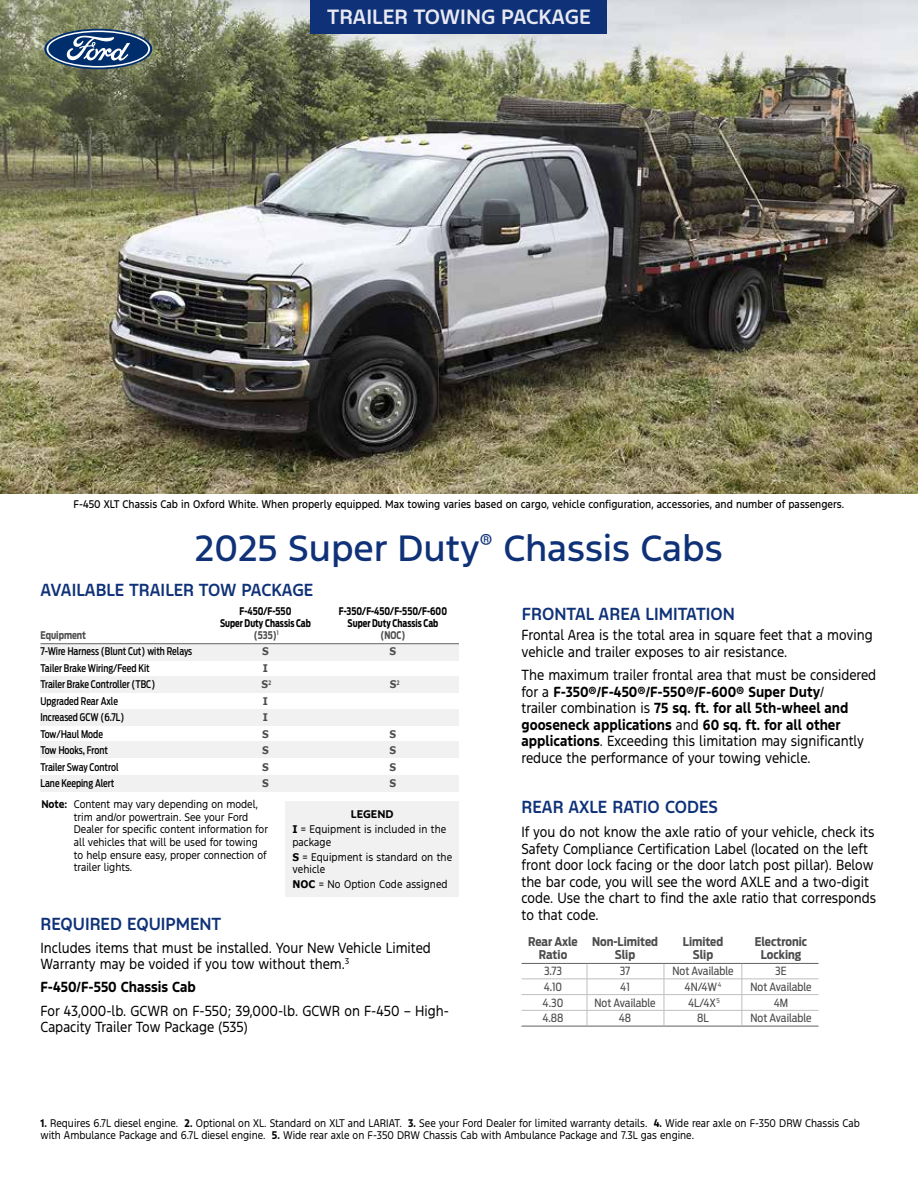
<style>
.page{position:relative;width:918px;height:1188px;background:#fff}
.page>*{position:absolute;margin:0;border:0;box-sizing:border-box;transform-origin:0 0}
.t1{font:34.5px "Ford F 1 Medium";color:#0e3178}
.t2{font:19.5px "Ford F 1 Semibold";color:#e9e9f2}
.t3{font:16.5px "Ford F 1 Semibold";color:#0e3178;scale:.95 1}
.t4{font:13.8px/16.5px "Ford F 1 Regular";color:#000;scale:.9 1}
.t5{font:13.8px/16.5px "Ford F 1 Bold";color:#000;scale:.9 1}
.t6{font:700 12px "Antenna Cond";color:#4d4d4f}
.t7{font:11.25px "Antenna Cond";color:#4d4d4f}
.t8{font:10.5px/12.6px "Ford F 1 Regular";color:#000;scale:.9 1}
.t9{font:500 10.5px "Antenna Cond";color:#000;scale:.9 1}
.t10{font:10.5px "Ford F 1 Medium";color:#000;scale:.9 1}
.t11{font:700 10.5px "Antenna Cond";color:#000;scale:.85 1}
.t12{font:700 10.5px "Verdana";color:#4d4d4f;scale:.9 1}
.t13{font:700 10.5px "Antenna Cond";color:#4d4d4f;scale:.85 1}
.t14{font:700 10.5px "Antenna Cond";color:#4d4d4f;scale:.9 1}
.t15{font:10.5px "Ford F 1 Bold";letter-spacing:.01em;color:#000}
.s1{font-family:"Ford F 1 Bold"}
.s2{font-family:"Ford F 1 Regular"}
.s3{font-family:"Verdana";font-weight:700}
</style>
<div class="page">
<img style="left:0;top:0;width:918px;height:494px">
<div style="left:310px;top:0;width:298px;height:34px;background:#0e3178"></div>
<div style="left:40px;top:742px;width:419px;height:16px;background:#f1f1f2"></div>
<div style="left:40px;top:775px;width:419px;height:16px;background:#f1f1f2"></div>
<div style="left:40px;top:709px;width:419px;height:16px;background:#f1f1f2"></div>
<div style="left:40px;top:676px;width:419px;height:17px;background:#f1f1f2"></div>
<div style="left:40px;top:644px;width:419px;height:17px;background:#f1f1f2"></div>
<hr style="left:40px;top:643px;width:419px;height:1px;background:#616262">
<div style="left:286px;top:802px;width:173px;height:95px;background:#f1f1f2"></div>
<hr style="left:522px;top:963px;width:297px;height:1px;background:#616162">
<hr style="left:522px;top:979px;width:297px;height:1px;background:#c1bebe">
<hr style="left:522px;top:994px;width:297px;height:1px;background:#c1bebe">
<hr style="left:522px;top:1010px;width:297px;height:1px;background:#c1bebe">
<hr style="left:522px;top:1026px;width:297px;height:1px;background:#616162">
<hr style="left:664px;top:964px;width:1px;height:62px;background:#bcbec0">
<hr style="left:587px;top:964px;width:1px;height:62px;background:#c1bebe">
<hr style="left:742px;top:964px;width:1px;height:62px;background:#c1bebe">
<svg style="left:44px;top:29px;width:108px;height:40px"></svg>
<svg style="left:47px;top:31px;width:103px;height:37px;background:#4e6b8e"></svg>
<h2 class="t2" style="left:327px;top:4px;width:265px">TRAILER TOWING PACKAGE</h2>
<p class="t10" style="left:74px;top:497px;width:858px">F-450 XLT Chassis Cab in Oxford White. When properly equipped. Max towing varies based on cargo, vehicle configuration, accessories, and number of passengers.</p>
<h1 class="t1" style="left:195px;top:525px;width:529px">2025 Super Duty<sup>®</sup> Chassis Cabs</h1>
<p class="t3" style="left:40px;top:579px;width:289px">AVAILABLE TRAILER TOW PACKAGE</p>
<p class="t11" style="left:240px;top:605px;width:62px">F-450/F-550</p>
<p class="t11" style="left:339px;top:605px;width:129px">F-350/F-450/F-550/F-600</p>
<p class="t11" style="left:220px;top:617px;width:108px">Super Duty Chassis Cab</p>
<p class="t11" style="left:348px;top:617px;width:108px">Super Duty Chassis Cab</p>
<p class="t14" style="left:40px;top:629px;width:52px">Equipment</p>
<p class="t13" style="left:254px;top:629px;width:31px">(535)<sup>1</sup></p>
<p class="t13" style="left:381px;top:629px;width:31px">(NOC)</p>
<p class="t9" style="left:40px;top:645px;width:170px">7-Wire Harness (Blunt Cut) with Relays</p>
<p class="t12" style="left:262px;top:644px;width:9px">S</p>
<p class="t12" style="left:390px;top:644px;width:9px">S</p>
<p class="t9" style="left:40px;top:662px;width:123px">Tailer Brake Wiring/Feed Kit</p>
<p class="t12" style="left:263px;top:661px;width:7px">I</p>
<p class="t9" style="left:40px;top:678px;width:129px">Trailer Brake Controller (TBC)</p>
<p class="t12" style="left:261px;top:677px;width:13px">S<sup>2</sup></p>
<p class="t12" style="left:390px;top:677px;width:13px">S<sup>2</sup></p>
<p class="t9" style="left:40px;top:695px;width:88px">Upgraded Rear Axle</p>
<p class="t12" style="left:263px;top:694px;width:7px">I</p>
<p class="t9" style="left:40px;top:711px;width:95px">Increased GCW (6.7L)</p>
<p class="t12" style="left:263px;top:710px;width:7px">I</p>
<p class="t9" style="left:40px;top:728px;width:71px">Tow/Haul Mode</p>
<p class="t12" style="left:262px;top:727px;width:9px">S</p>
<p class="t12" style="left:390px;top:727px;width:9px">S</p>
<p class="t9" style="left:40px;top:744px;width:77px">Tow Hooks, Front</p>
<p class="t12" style="left:262px;top:743px;width:9px">S</p>
<p class="t12" style="left:390px;top:743px;width:9px">S</p>
<p class="t9" style="left:40px;top:761px;width:88px">Trailer Sway Control</p>
<p class="t12" style="left:262px;top:760px;width:9px">S</p>
<p class="t12" style="left:390px;top:760px;width:9px">S</p>
<p class="t9" style="left:40px;top:777px;width:84px">Lane Keeping Alert</p>
<p class="t12" style="left:262px;top:776px;width:9px">S</p>
<p class="t12" style="left:390px;top:776px;width:9px">S</p>
<p class="t8" style="left:74px;top:798px;width:217px;text-indent:-32px"><span class="s1">Note:</span> Content may vary depending on model, trim and/or powertrain. See your Ford Dealer for specific content information for all vehicles that will be used for towing to help ensure easy, proper connection of trailer lights.</p>
<p class="t15" style="left:351px;top:807px;width:44px">LEGEND</p>
<p class="t3" style="left:522px;top:602px;width:226px">FRONTAL AREA LIMITATION</p>
<p class="t4" style="left:522px;top:627px;width:392px">Frontal Area is the total area in square feet that a moving vehicle and trailer exposes to air resistance.</p>
<p class="t4" style="left:522px;top:667px;width:396px">The maximum trailer frontal area that must be considered</p>
<p class="t5" style="left:522px;top:683px;width:365px"><span class="s2">for a</span> F-350®/F-450®/F-550®/F-600® Super Duty<span class="s2">/ trailer combination is</span> 75 sq. ft. for all 5th-wheel and gooseneck applications <span class="s2">and</span> 60 sq. ft. for all other</p>
<p class="t4" style="left:522px;top:733px;width:382px"><span class="s1">applications</span>. Exceeding this limitation may significantly reduce the performance of your towing vehicle.</p>
<p class="t3" style="left:522px;top:796px;width:208px">REAR AXLE RATIO CODES</p>
<p class="t4" style="left:522px;top:824px;width:395px">If you do not know the axle ratio of your vehicle, check its Safety Compliance Certification Label (located on the left front door lock facing or the door latch post pillar). Below the bar code, you will see the word AXLE and a two-digit code. Use the chart to find the axle ratio that corresponds to that code.</p>
<p class="t6" style="left:528px;top:934px;width:131px">Rear Axle Non-Limited</p>
<p class="t6" style="left:683px;top:934px;width:42px">Limited</p>
<p class="t6" style="left:755px;top:934px;width:54px">Electronic</p>
<p class="t6" style="left:539px;top:948px;width:30px">Ratio</p>
<p class="t6" style="left:615px;top:948px;width:22px">Slip</p>
<p class="t6" style="left:693px;top:948px;width:22px">Slip</p>
<p class="t6" style="left:761px;top:948px;width:42px">Locking</p>
<p class="t7" style="left:544px;top:964px;width:20px">3.73</p>
<p class="t7" style="left:620px;top:964px;width:12px">37</p>
<p class="t7" style="left:673px;top:964px;width:62px">Not Available</p>
<p class="t7" style="left:775px;top:964px;width:13px">3E</p>
<p class="t7" style="left:544px;top:980px;width:20px">4.10</p>
<p class="t7" style="left:620px;top:980px;width:11px">41</p>
<p class="t7" style="left:685px;top:980px;width:38px">4N/4W<sup>4</sup></p>
<p class="t7" style="left:751px;top:980px;width:62px">Not Available</p>
<p class="t7" style="left:543px;top:996px;width:22px">4.30</p>
<p class="t7" style="left:595px;top:996px;width:62px">Not Available</p>
<p class="t7" style="left:688px;top:996px;width:33px">4L/4X<sup>5</sup></p>
<p class="t7" style="left:774px;top:996px;width:16px">4M</p>
<p class="t7" style="left:542px;top:1011px;width:23px">4.88</p>
<p class="t7" style="left:619px;top:1011px;width:14px">48</p>
<p class="t7" style="left:697px;top:1011px;width:13px">8L</p>
<p class="t7" style="left:751px;top:1011px;width:62px">Not Available</p>
<p class="t8" style="left:292px;top:823px;width:173px"><span class="s3">I</span> = Equipment is included in the package</p>
<p class="t8" style="left:292px;top:850px;width:179px"><span class="s3">S</span> = Equipment is standard on the vehicle</p>
<p class="t8" style="left:292px;top:878px;width:174px"><span class="s3">NOC</span> = No Option Code assigned</p>
<p class="t3" style="left:40px;top:913px;width:192px">REQUIRED EQUIPMENT</p>
<p class="t4" style="left:40px;top:939px;width:435px">Includes items that must be installed. Your New Vehicle Limited<br>Warranty may be voided if you tow without them.<sup>3</sup></p>
<p class="t5" style="left:41px;top:979px;width:174px">F-450/F-550 Chassis Cab</p>
<p class="t4" style="left:41px;top:1002px;width:455px">For 43,000-lb. GCWR on F-550; 39,000-lb. GCWR on F-450 – High-<br>Capacity Trailer Tow Package (535)</p>
<p class="t8" style="left:40px;top:1116px;width:912px"><span class="s1">1.</span> Requires 6.7L diesel engine. <span class="s1">2.</span> Optional on XL. Standard on XLT and LARIAT. <span class="s1">3.</span> See your Ford Dealer for limited warranty details. <span class="s1">4.</span> Wide rear axle on F-350 DRW Chassis Cab with Ambulance Package and 6.7L diesel engine. <span class="s1">5.</span> Wide rear axle on F-350 DRW Chassis Cab with Ambulance Package and 7.3L gas engine.</p>
</div>
